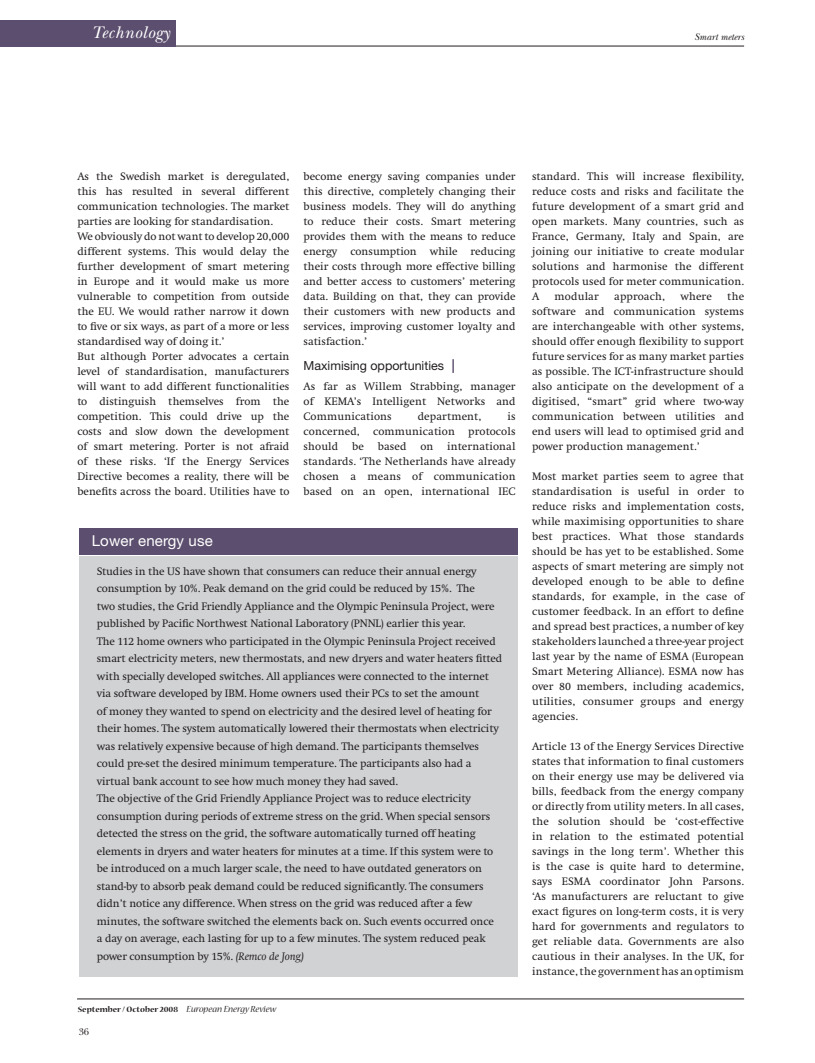
<style>
.page{position:relative;width:815px;height:1063px;background:#fff}
.page>*{position:absolute;margin:0;border:0;box-sizing:border-box;transform-origin:0 0}
.t1{font:italic 17.5px "New Baskerville";letter-spacing:.03em;color:#fff}
.t2{font:15px "Helvetica Neue LT Std";letter-spacing:.01em;color:#fff}
.t3{font:12.5px "Helvetica Neue LT Std";color:#231f20}
.t4{font:11.25px/15px "Swift";letter-spacing:-.01em;color:#231f20;text-align:justify}
.t5{font:11.25px "Swift";letter-spacing:.01em;color:#231f20}
.t6{font:italic 10px "New Baskerville";color:#231f20}
.t7{font:10px "New Baskerville";color:#231f20}
.t8{font:700 8.75px "Nueva Std";color:#231f20}
.s1{font-weight:700;font-size:13.75px;color:#5c4e6e}
.s2{font-style:italic}
.s3{font-weight:400;font-style:italic;font-size:10px}
</style>
<div class="page">
<div style="left:79px;top:557px;width:438px;height:420px;background:#d1d2d4"></div>
<div style="left:79px;top:528px;width:438px;height:27px;background:#5c4e6e"></div>
<hr style="left:77px;top:999px;width:667px;height:1px;background:#231f20">
<hr style="left:0;top:46px;width:744px;height:1px;background:#231f20">
<div style="left:0;top:20px;width:176px;height:26px;background:#5c4e6e"></div>
<h1 class="t1" style="left:91px;top:23px;width:80px">Technology</h1>
<p class="t6" style="left:694px;top:31px;width:51px">Smart meters</p>
<p class="t4" style="left:77px;top:169px;width:214px;text-align:left">As the Swedish market is deregulated, this has resulted in several different communication technologies. The market parties are looking for standardisation.<br>We obviously do not want to develop 20,000 different systems. This would delay the further development of smart metering in Europe and it would make us more vulnerable to competition from outside the EU. We would rather narrow it down to five or six ways, as part of a more or less standardised way of doing it.’<br>But although Porter advocates a certain level of standardisation, manufacturers will want to add different functionalities to distinguish themselves from the competition. This could drive up the costs and slow down the development of smart metering. Porter is not afraid of these risks. ‘If the Energy Services Directive becomes a reality, there will be benefits across the board. Utilities have to</p>
<p class="t4" style="left:304px;top:169px;width:214px">become energy saving companies under this directive, completely changing their business models. They will do anything to reduce their costs. Smart metering provides them with the means to reduce energy consumption while reducing their costs through more effective billing and better access to customers’ metering data. Building on that, they can provide their customers with new products and services, improving customer loyalty and satisfaction.’</p>
<p class="t3" style="left:304px;top:358px;width:153px">Maximising opportunities <span class="s1">|</span></p>
<p class="t4" style="left:304px;top:379px;width:214px">As far as Willem Strabbing, manager of KEMA’s Intelligent Networks and Communications</p>
<p class="t5" style="left:418px;top:410px;width:65px">department,</p>
<p class="t4" style="left:304px;top:409px;width:214px;text-indent:204px">is concerned, communication protocols should be based on international standards. ‘The Netherlands have already chosen a means of communication based on an open, international IEC</p>
<h2 class="t2" style="left:92px;top:531px;width:122px">Lower energy use</h2>
<p class="t4" style="left:97px;top:563px;width:407px;line-height:17.5px;text-align:left">Studies in the US have shown that consumers can reduce their annual energy consumption by 10%. Peak demand on the grid could be reduced by 15%. The<br>two studies, the Grid Friendly Appliance and the Olympic Peninsula Project, were published by Pacific Northwest National Laboratory (PNNL) earlier this year.<br>The 112 home owners who participated in the Olympic Peninsula Project received smart electricity meters, new thermostats, and new dryers and water heaters fitted with specially developed switches. All appliances were connected to the internet via software developed by IBM. Home owners used their PCs to set the amount<br>of money they wanted to spend on electricity and the desired level of heating for their homes. The system automatically lowered their thermostats when electricity was relatively expensive because of high demand. The participants themselves could pre-set the desired minimum temperature. The participants also had a virtual bank account to see how much money they had saved.<br>The objective of the Grid Friendly Appliance Project was to reduce electricity consumption during periods of extreme stress on the grid. When special sensors detected the stress on the grid, the software automatically turned off heating elements in dryers and water heaters for minutes at a time. If this system were to be introduced on a much larger scale, the need to have outdated generators on stand-by to absorb peak demand could be reduced significantly. The consumers didn’t notice any difference. When stress on the grid was reduced after a few minutes, the software switched the elements back on. Such events occurred once a day on average, each lasting for up to a few minutes. The system reduced peak power consumption by 15%. <span class="s2">(Remco de Jong)</span></p>
<p class="t8" style="left:78px;top:1005px;width:200px">September / October 2008 <span class="s3">European Energy Review</span></p>
<p class="t7" style="left:79px;top:1026px;width:12px">36</p>
<p class="t4" style="left:532px;top:169px;width:214px">standard. This will increase flexibility, reduce costs and risks and facilitate the future development of a smart grid and open markets. Many countries, such as France, Germany, Italy and Spain, are joining our initiative to create modular solutions and harmonise the different protocols used for meter communication.<br>A</p>
<p class="t4" style="left:532px;top:289px;width:214px;text-indent:195px">the software and communication systems are interchangeable with other systems, should offer enough flexibility to support future services for as many market parties as possible. The ICT-infrastructure should also anticipate on the development of a digitised, “smart” grid where two-way communication between utilities and end users will lead to optimised grid and power production management.’</p>
<p class="t4" style="left:532px;top:469px;width:214px">Most market parties seem to agree that standardisation is useful in order to reduce risks and implementation costs, while maximising opportunities to share best practices. What those standards should be has yet to be established. Some aspects of smart metering are simply not developed enough to be able to define standards, for example, in the case of customer feedback. In an effort to define and spread best practices, a number of key stakeholders launched a three-year project last year by the name of ESMA (European Smart Metering Alliance). ESMA now has over 80 members, including academics, utilities, consumer groups and energy agencies.</p>
<p class="t4" style="left:532px;top:739px;width:214px">Article 13 of the Energy Services Directive states that information to final customers on their energy use may be delivered via bills, feedback from the energy company or directly from utility meters. In all cases, the solution should be ‘cost-effective in relation to the estimated potential savings in the long term’. Whether this is the case is quite hard to determine, says ESMA coordinator John Parsons. ‘As manufacturers are reluctant to give exact figures on long-term costs, it is very hard for governments and regulators to get reliable data. Governments are also cautious in their analyses. In the UK, for instance, the government has an optimism</p>
<p class="t5" style="left:555px;top:290px;width:46px">modular</p>
<p class="t5" style="left:614px;top:290px;width:52px">approach,</p>
<p class="t4" style="left:680px;top:289px;width:33px">where</p>
</div>
